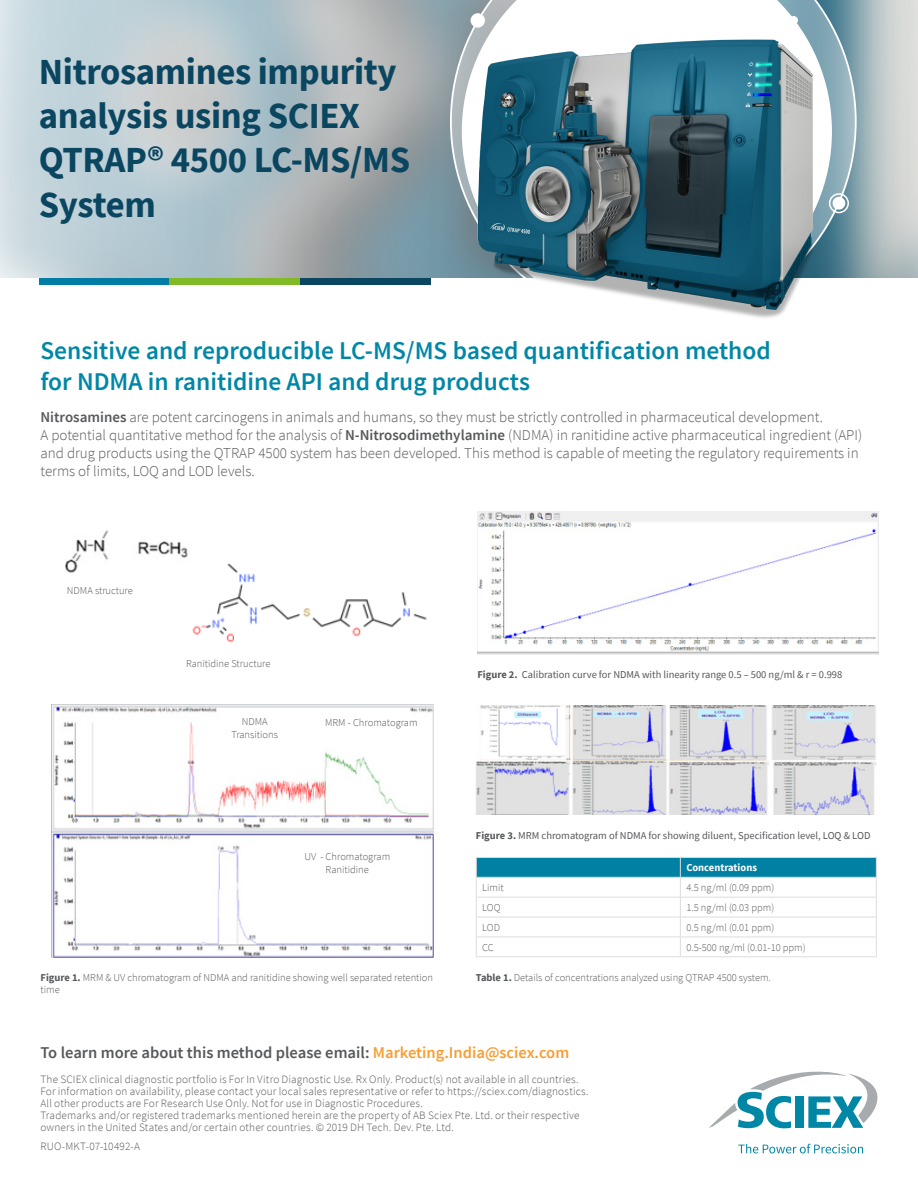
<style>
.page{position:relative;width:918px;height:1188px;background:#fff}
.page>*{position:absolute;margin:0;border:0;box-sizing:border-box;transform-origin:0 0}
.t1{font:700 36.75px/44.1px "Source Sans Pro";letter-spacing:-.01em;color:#0b4661}
.Subhead_fly{font:600 25.5px/30.6px "Source Sans Pro";color:#0087a6}
.White_Body{font:600 16.5px "Source Sans Pro";color:#57585a}
.White_Body-2{font:300 15px/18px "Source Sans Pro";color:#57585a}
.t2{font:300 11.25px/12px "Source Sans Pro";letter-spacing:.01em;color:#575756}
.White_Body-3{font:300 10.5px/12.6px "Source Sans Pro";color:#57585a}
.White_Body-4{font:10.5px "Source Sans Pro";color:#57585a}
.t3{font:700 10.5px "Source Sans Pro";color:#fff}
.s1{font-weight:600}
.s2{font-weight:700}
.s3{color:#f89d33}
</style>
<div class="page">
<img style="left:52px;top:705px;width:382px;height:253px">
<svg style="left:0;top:0;width:918px;height:278px;background:#bbc8cd"></svg>
<div style="left:39px;top:278px;width:130px;height:7px;background:#007da4"></div>
<div style="left:169px;top:278px;width:131px;height:7px;background:#80ba27"></div>
<div style="left:300px;top:278px;width:130px;height:7px;background:#0b4661"></div>
<img style="left:365px;top:0;width:523px;height:318px">
<div style="left:471px;top:13px;width:14px;height:15px;background:#fff;border-radius:50%"></div>
<div style="left:829px;top:193px;width:20px;height:20px;border:2px solid #fff;border-radius:50%"></div>
<div style="left:833px;top:197px;width:12px;height:13px;background:#fff;border-radius:50%"></div>
<div style="left:790px;top:16px;width:8px;height:8px;background:#fff;border-radius:50%"></div>
<svg style="left:709px;top:1072px;width:169px;height:56px"></svg>
<svg style="left:738px;top:1144px;width:125px;height:10px"></svg>
<img style="left:192px;top:563px;width:235px;height:80px">
<img style="left:477px;top:511px;width:402px;height:143px">
<img style="left:476px;top:705px;width:401px;height:110px">
<svg style="left:476px;top:857px;width:401px;height:99px"></svg>
<hr style="left:476px;top:956px;width:204px;height:1px;background:#dcdddf">
<hr style="left:680px;top:956px;width:197px;height:1px;background:#dcdddf">
<img style="left:65px;top:530px;width:143px;height:47px">
<p class="t1" style="left:39px;top:50px;width:373px">Nitrosamines impurity analysis using SCIEX<br>QTRAP® 4500 LC-MS/MS<br>System</p>
<p class="Subhead_fly" style="left:40px;top:336px;width:732px">Sensitive and reproducible LC-MS/MS based quantification method for NDMA in ranitidine API and drug products</p>
<p class="White_Body-2" style="left:40px;top:408px;width:823px"><span class="s1">Nitrosamines</span> are potent carcinogens in animals and humans, so they must be strictly controlled in pharmaceutical development.<br>A potential quantitative method for the analysis of <span class="s1">N-Nitrosodimethylamine</span> (NDMA) in ranitidine active pharmaceutical ingredient (API) and drug products using the QTRAP 4500 system has been developed. This method is capable of meeting the regulatory requirements in terms of limits, LOQ and LOD levels.</p>
<p class="White_Body-3" style="left:67px;top:584px;width:67px">NDMA structure</p>
<p class="White_Body-3" style="left:186px;top:658px;width:86px">Ranitidine Structure</p>
<p class="White_Body-3" style="left:231px;top:716px;width:48px;text-align:center">NDMA<br>Transitions</p>
<p class="White_Body-3" style="left:325px;top:717px;width:94px">MRM - Chromatogram</p>
<p class="White_Body-3" style="left:304px;top:851px;width:87px">UV - Chromatogram</p>
<p class="White_Body-3" style="left:326px;top:863px;width:45px">Ranitidine</p>
<p class="White_Body-3" style="left:40px;top:971px;width:394px"><span class="s2">Figure 1.</span> MRM &amp; UV chromatogram of NDMA and ranitidine showing well separated retention time</p>
<p class="White_Body-4" style="left:477px;top:668px;width:366px"><span class="s2">Figure 2.</span> Calibration curve for NDMA with linearity range 0.5 – 500 ng/ml &amp; r = 0.998</p>
<p class="White_Body-4" style="left:476px;top:829px;width:396px"><span class="s2">Figure 3.</span> MRM chromatogram of NDMA for showing diluent, Specification level, LOQ &amp; LOD</p>
<p class="t3" style="left:686px;top:861px;width:72px">Concentrations</p>
<p class="White_Body-3" style="left:482px;top:881px;width:23px">Limit</p>
<p class="White_Body-3" style="left:686px;top:881px;width:89px">4.5 ng/ml (0.09 ppm)</p>
<p class="White_Body-3" style="left:482px;top:901px;width:20px">LOQ</p>
<p class="White_Body-3" style="left:686px;top:901px;width:89px">1.5 ng/ml (0.03 ppm)</p>
<p class="White_Body-3" style="left:482px;top:921px;width:19px">LOD</p>
<p class="White_Body-3" style="left:686px;top:921px;width:89px">0.5 ng/ml (0.01 ppm)</p>
<p class="White_Body-3" style="left:482px;top:941px;width:13px">CC</p>
<p class="White_Body-3" style="left:686px;top:941px;width:121px">0.5-500 ng/ml (0.01-10 ppm)</p>
<p class="White_Body-3" style="left:476px;top:971px;width:297px"><span class="s2">Table 1.</span> Details of concentrations analyzed using QTRAP 4500 system.</p>
<p class="White_Body" style="left:40px;top:1042px;width:530px">To learn more about this method please email: <span class="s3">Marketing.India@sciex.com</span></p>
<p class="t2" style="left:40px;top:1074px;width:550px">The SCIEX clinical diagnostic portfolio is For In Vitro Diagnostic Use. Rx Only. Product(s) not available in all countries.<br>For information on availability, please contact your local sales representative or refer to https://sciex.com/diagnostics.<br>All other products are For Research Use Only. Not for use in Diagnostic Procedures.<br>Trademarks and/or registered trademarks mentioned herein are the property of AB Sciex Pte. Ltd. or their respective owners in the United States and/or certain other countries. © 2019 DH Tech. Dev. Pte. Ltd.</p>
<p class="t2" style="left:40px;top:1140px;width:101px">RUO-MKT-07-10492-A</p>
</div>
